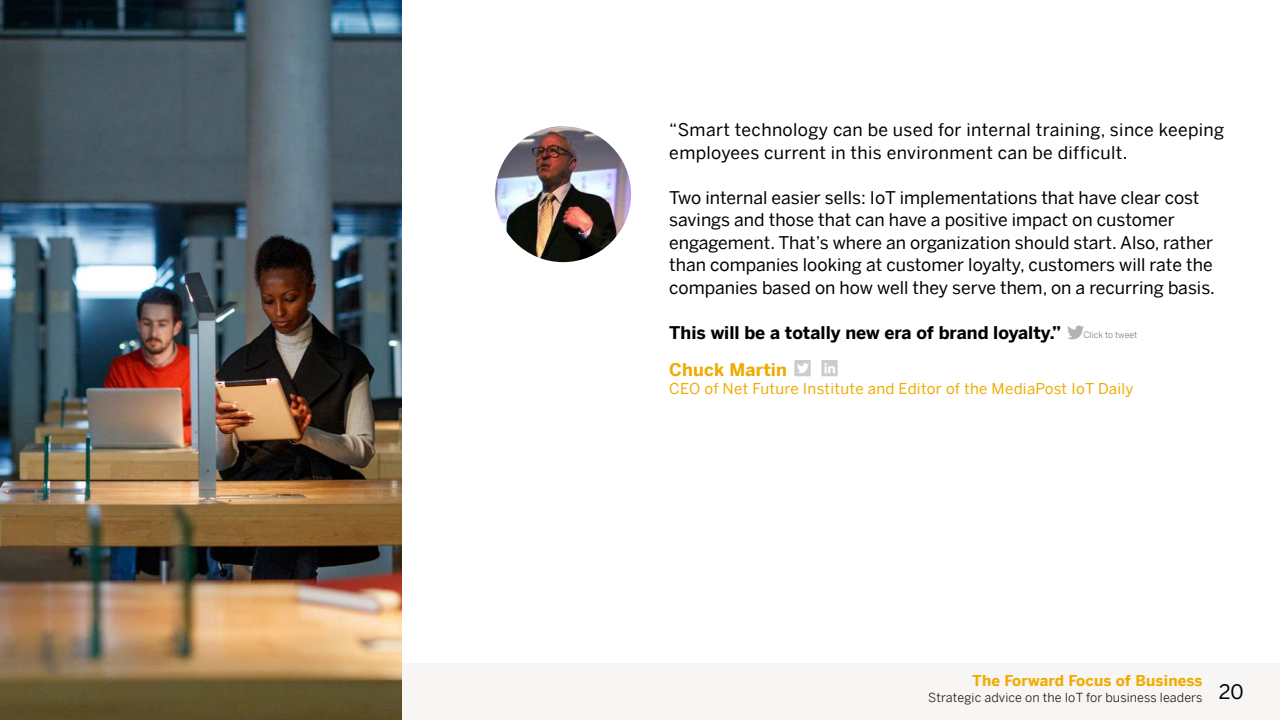
<style>
.page{position:relative;width:1280px;height:720px;background:#fff}
.page>*{position:absolute;margin:0;border:0;box-sizing:border-box;transform-origin:0 0}
.t1{font:20px "Benton Sans";color:#000}
.t2{font:17.5px/22.5px "Benton Sans";color:#000}
.t3{font:17.5px/22.5px "Benton Sans";letter-spacing:.02em;color:#000}
.t4{font:700 17.5px "Benton Sans";color:#000}
.t5{font:700 17.5px "Benton Sans";letter-spacing:.01em;color:#efab00}
.t6{font:15px "Benton Sans";letter-spacing:.02em;color:#efab00}
.t7{font:700 15px "Benton Sans";letter-spacing:.01em;color:#efab00}
.t8{font:12.5px "Benton Sans";letter-spacing:.01em;color:#27211f}
.t9{font:8.75px "Benton Sans";color:#7f7f7f}
</style>
<div class="page">
<div style="left:401px;top:664px;width:879px;height:56px;background:#f7f6f5"></div>
<img style="left:495px;top:126px;width:136px;height:136px;border-radius:68px">
<svg style="left:794px;top:360px;width:17px;height:16px"></svg>
<svg style="left:821px;top:360px;width:17px;height:16px"></svg>
<img style="left:1067px;top:325px;width:17px;height:14px">
<img style="left:0;top:0;width:401px;height:720px">
<p class="t3" style="left:669px;top:120px;width:557px">“Smart technology can be used for internal training, since keeping employees current in this environment can be difficult.</p>
<p class="t2" style="left:669px;top:187px;width:547px">Two internal easier sells: IoT implementations that have clear cost savings and those that can have a positive impact on customer engagement. That’s where an organization should start. Also, rather than companies looking at customer loyalty, customers will rate the companies based on how well they serve them, on a recurring basis.</p>
<p class="t4" style="left:669px;top:325px;width:393px">This will be a totally new era of brand loyalty.”</p>
<p class="t5" style="left:669px;top:363px;width:119px">Chuck Martin</p>
<p class="t6" style="left:669px;top:382px;width:466px">CEO of Net Future Institute and Editor of the MediaPost IoT Daily</p>
<p class="t9" style="left:1083px;top:331px;width:55px">Click to tweet</p>
<p class="t7" style="left:972px;top:674px;width:232px">The Forward Focus of Business</p>
<p class="t8" style="left:928px;top:693px;width:276px">Strategic advice on the IoT for business leaders</p>
<p class="t1" style="left:1219px;top:683px;width:27px">20</p>
</div>
